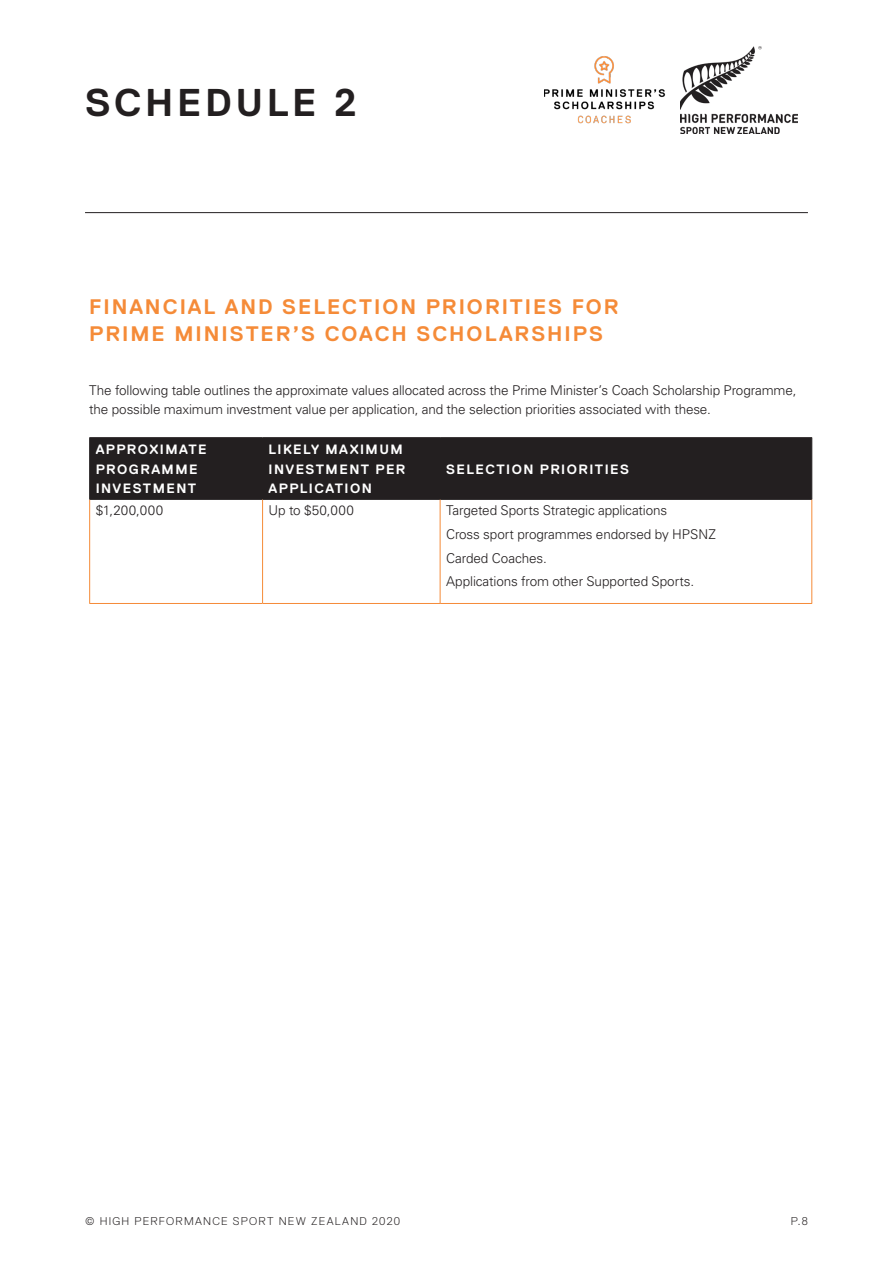
<style>
.page{position:relative;width:893px;height:1263px;background:#fff}
.page>*{position:absolute;margin:0;border:0;box-sizing:border-box;transform-origin:0 0}
.Page_Header_1{font:700 38.7px "Replica";letter-spacing:.095em;color:#231f20}
.Subhead_1{font:700 21px/27px "Replica";letter-spacing:.095em;color:#f58b38}
.Bodycopy_1{font:300 13.5px/19.5px "Univers LT Std";letter-spacing:-.01em;color:#231f20}
.Bodycopy_Heading{font:700 13.5px/19.5px "Replica";letter-spacing:.105em;color:#fff}
.t1{font:300 11.25px "Replica";letter-spacing:.11em;color:#231f20}
</style>
<div class="page">
<hr style="left:85px;top:212px;width:723px;height:1px;background:#231f20">
<img style="left:544px;top:56px;width:122px;height:68px">
<img style="left:681px;top:46px;width:117px;height:88px">
<div style="left:90px;top:438px;width:721px;height:61px;background:#231f20"></div>
<hr style="left:262px;top:438px;width:1px;height:61px;background:#231f20">
<hr style="left:439px;top:438px;width:2px;height:61px;background:#231f20">
<hr style="left:89px;top:437px;width:174px;height:1px;background:#231f20">
<hr style="left:89px;top:438px;width:1px;height:61px;background:#231f20">
<hr style="left:263px;top:437px;width:177px;height:1px;background:#231f20">
<hr style="left:440px;top:437px;width:372px;height:1px;background:#231f20">
<hr style="left:811px;top:438px;width:1px;height:61px;background:#231f20">
<hr style="left:89px;top:499px;width:174px;height:1px;background:#231f20">
<hr style="left:263px;top:499px;width:177px;height:1px;background:#231f20">
<hr style="left:440px;top:499px;width:372px;height:1px;background:#231f20">
<hr style="left:89px;top:500px;width:1px;height:103px;background:#f58b38">
<hr style="left:262px;top:500px;width:1px;height:103px;background:#f58b38">
<hr style="left:440px;top:500px;width:1px;height:103px;background:#f58b38">
<hr style="left:811px;top:500px;width:1px;height:103px;background:#f58b38">
<hr style="left:89px;top:603px;width:174px;height:1px;background:#f58b38">
<hr style="left:263px;top:603px;width:177px;height:1px;background:#f58b38">
<hr style="left:440px;top:603px;width:372px;height:1px;background:#f58b38">
<p class="Page_Header_1" style="left:85px;top:81px;width:273px">SCHEDULE 2</p>
<p class="Subhead_1" style="left:89px;top:293px;width:531px">FINANCIAL AND SELECTION PRIORITIES FOR<br>PRIME MINISTER’S COACH SCHOLARSHIPS</p>
<p class="Bodycopy_1" style="left:89px;top:380px;width:709px">The following table outlines the approximate values allocated across the Prime Minister’s Coach Scholarship Programme, the possible maximum investment value per application, and the selection priorities associated with these.</p>
<p class="Bodycopy_Heading" style="left:96px;top:440px;width:112px">APPROXIMATE<br>PROGRAMME<br>INVESTMENT</p>
<p class="Bodycopy_Heading" style="left:269px;top:440px;width:138px">LIKELY MAXIMUM<br>INVESTMENT PER<br>APPLICATION</p>
<p class="Bodycopy_Heading" style="left:446px;top:459px;width:184px">SELECTION PRIORITIES</p>
<p class="Bodycopy_1" style="left:96px;top:501px;width:69px">$1,200,000</p>
<p class="Bodycopy_1" style="left:269px;top:501px;width:87px">Up to $50,000</p>
<p class="Bodycopy_1" style="left:446px;top:501px;width:223px">Targeted Sports Strategic applications</p>
<p class="Bodycopy_1" style="left:446px;top:524px;width:271px">Cross sport programmes endorsed by HPSNZ</p>
<p class="Bodycopy_1" style="left:446px;top:548px;width:102px">Carded Coaches.</p>
<p class="Bodycopy_1" style="left:446px;top:572px;width:250px">Applications from other Supported Sports.</p>
<p class="t1" style="left:85px;top:1215px;width:317px">© HIGH PERFORMANCE SPORT NEW ZEALAND 2020</p>
<p class="t1" style="left:791px;top:1215px;width:18px">P.8</p>
</div>
